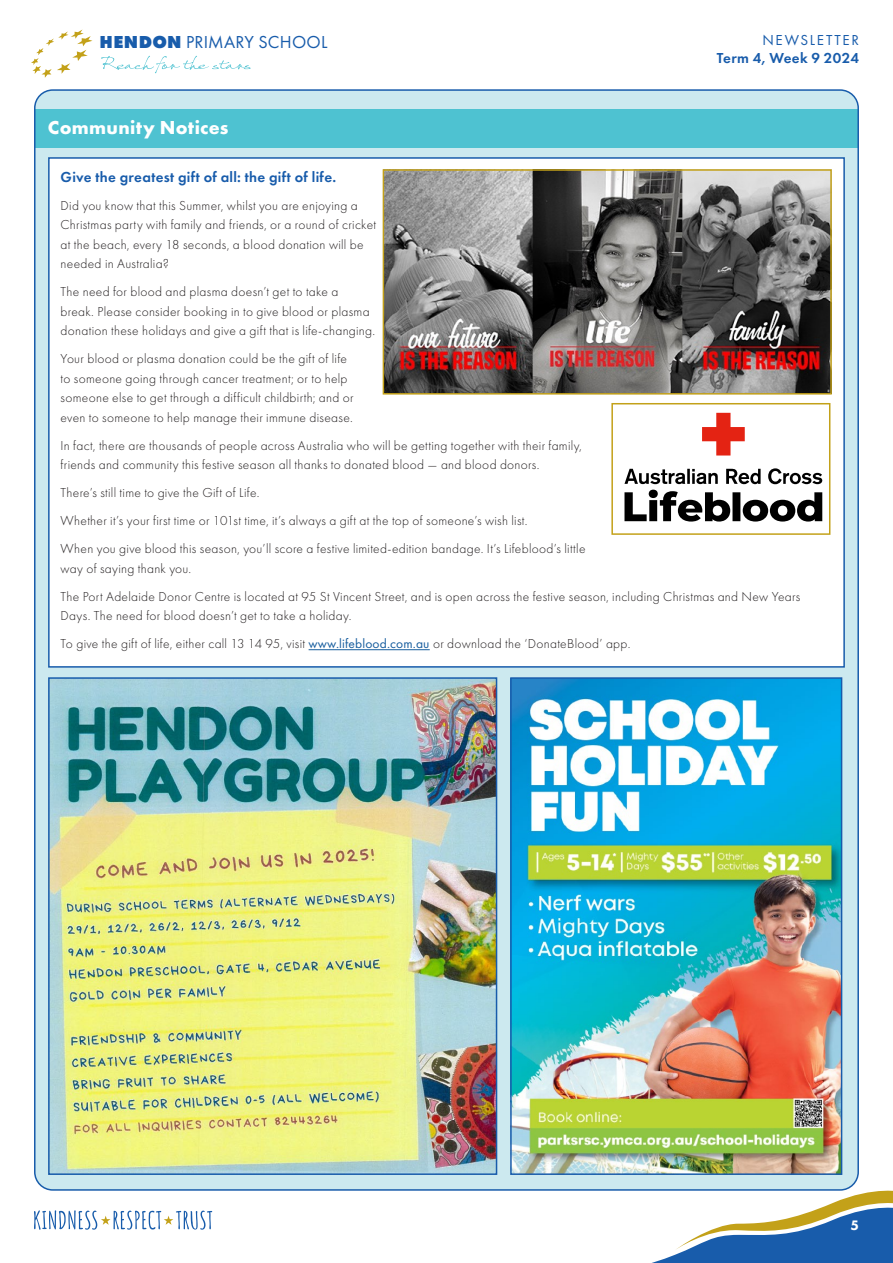
<style>
.page{position:relative;width:893px;height:1263px;background:#fff}
.page>*{position:absolute;margin:0;border:0;box-sizing:border-box;transform-origin:0 0}
.t1{font:700 19.5px "Futura PT";letter-spacing:.015em;color:#fff}
.t2{font:18px "Futura PT";letter-spacing:.01em;color:#185cab}
.t3{font:600 15px "Futura PT";letter-spacing:.02em;color:#185cab}
.t4{font:15px "Futura PT";letter-spacing:.11em;color:#185cab}
.t5{font:800 14.25px "Futura PT";color:#fff}
.t6{font:300 13.5px/19.5px "Futura PT";letter-spacing:.02em;color:#231f20}
.s1{font-weight:800}
.s2{font-weight:400;color:#175d9e}
</style>
<div class="page">
<svg style="left:652px;top:1185px;width:241px;height:78px"></svg>
<svg style="left:31px;top:30px;width:61px;height:48px"></svg>
<svg style="left:101px;top:56px;width:150px;height:17px"></svg>
<svg style="left:34px;top:1210px;width:178px;height:20px"></svg>
<div style="left:35px;top:90px;width:823px;height:1100px;background:#cce9ef;border-radius:18px"></div>
<div style="left:35px;top:109px;width:823px;height:39px;background:#4ec2d1"></div>
<div style="left:48px;top:157px;width:797px;height:511px;background:#fff;border:2px solid #185cab"></div>
<img style="left:51px;top:680px;width:443px;height:492px">
<div style="left:48px;top:677px;width:449px;height:498px;border:2px solid #185cab"></div>
<img style="left:513px;top:680px;width:326px;height:492px">
<div style="left:510px;top:677px;width:332px;height:498px;border:2px solid #185cab"></div>
<hr style="left:309px;top:649px;width:121px;height:1px;background:#175d9e">
<img style="left:386px;top:172px;width:443px;height:220px">
<div style="left:383px;top:169px;width:449px;height:226px;border:2px solid #c3a119"></div>
<svg style="left:624px;top:490px;width:198px;height:31px"></svg>
<svg style="left:624px;top:468px;width:198px;height:16px"></svg>
<svg style="left:702px;top:413px;width:43px;height:42px"></svg>
<div style="left:611px;top:403px;width:219px;height:132px;border:2px solid #c3a119"></div>
<h2 class="t2" style="left:100px;top:31px;width:229px"><span class="s1">HENDON</span> PRIMARY SCHOOL</h2>
<p class="t4" style="left:762px;top:32px;width:98px">NEWSLETTER</p>
<p class="t3" style="left:717px;top:49px;width:144px">Term 4, Week 9 2024</p>
<h1 class="t1" style="left:48px;top:115px;width:182px">Community Notices</h1>
<p class="t3" style="left:61px;top:167px;width:277px">Give the greatest gift of all: the gift of life.</p>
<p class="t6" style="left:61px;top:196px;width:317px">Did you know that this Summer, whilst you are enjoying a Christmas party with family and friends, or a round of cricket at the beach, every 18 seconds, a blood donation will be needed in Australia?</p>
<p class="t6" style="left:61px;top:282px;width:316px">The need for blood and plasma doesn’t get to take a<br>break. Please consider booking in to give blood or plasma donation these holidays and give a gift that is life-changing.</p>
<p class="t6" style="left:61px;top:349px;width:295px">Your blood or plasma donation could be the gift of life to someone going through cancer treatment; or to help someone else to get through a difficult childbirth; and or even to someone to help manage their immune disease.</p>
<p class="t6" style="left:61px;top:436px;width:523px">In fact, there are thousands of people across Australia who will be getting together with their family, friends and community this festive season all thanks to donated blood — and blood donors.</p>
<p class="t6" style="left:61px;top:479px;width:526px;line-height:28px">There’s still time to give the Gift of Life.<br>Whether it’s your first time or 101st time, it’s always a gift at the top of someone’s wish list.<br>When you give blood this season, you’ll score a festive limited-edition bandage. It’s Lifeblood’s little</p>
<p class="t6" style="left:61px;top:554px;width:741px;line-height:28px">way of saying thank you.<br>The Port Adelaide Donor Centre is located at 95 St Vincent Street, and is open across the festive season, including Christmas and New Years</p>
<p class="t6" style="left:61px;top:602px;width:571px;line-height:28px">Days. The need for blood doesn’t get to take a holiday.<br>To give the gift of life, either call 13 14 95, visit <span class="s2">www.lifeblood.com.au</span> or download the ‘DonateBlood’ app.</p>
<p class="t5" style="left:850px;top:1216px;width:10px">5</p>
</div>
